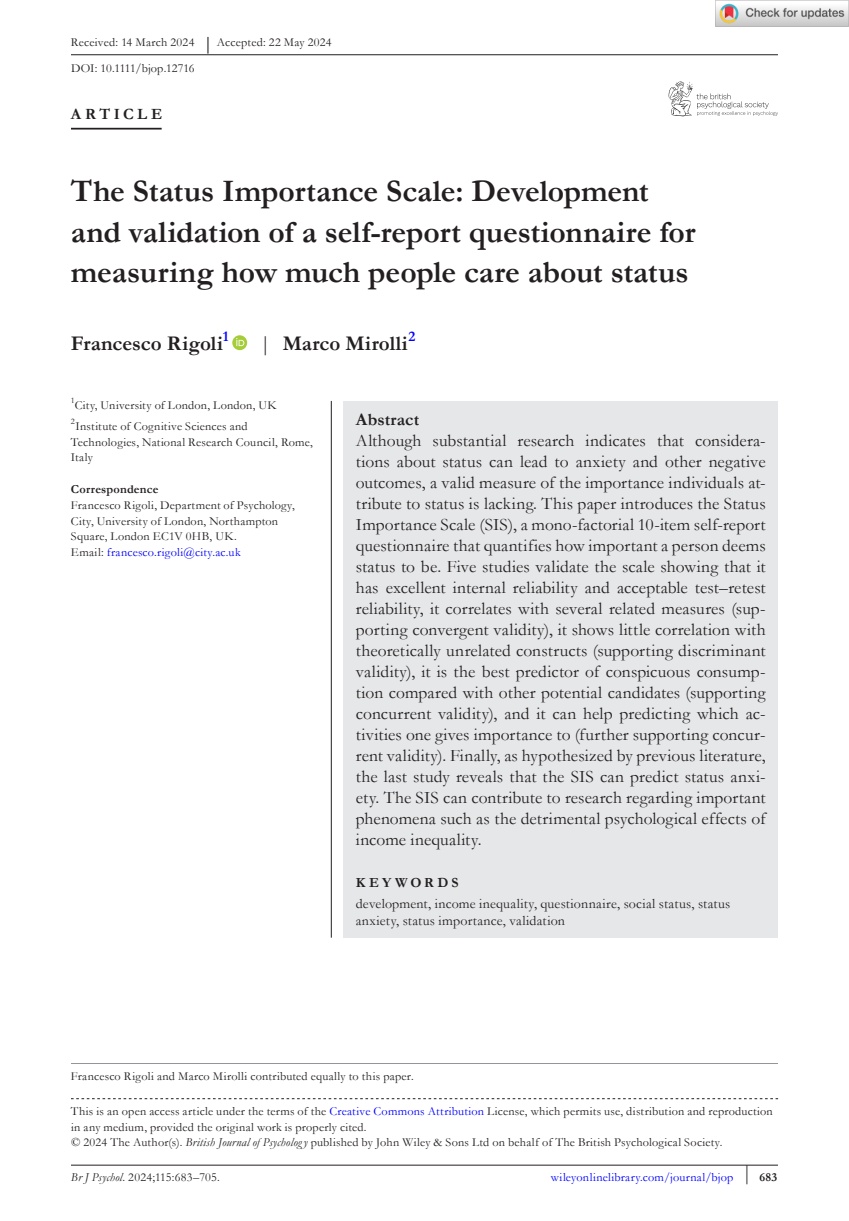
<style>
.page{position:relative;width:849px;height:1221px;background:#fff}
.page>*{position:absolute;margin:0;border:0;box-sizing:border-box;transform-origin:0 0}
.t1{font:700 31.5px/40.2px "Garamond";letter-spacing:-.005em;color:#231f20}
.t2{font:700 21px "Garamond";color:#231f20}
.t3{font:17.5px/21px "Garamond";letter-spacing:.005em;color:#231f20;text-align:justify}
.t4{font:700 17.5px "Garamond";letter-spacing:.01em;color:#231f20}
.t5{font:700 15.75px "Garamond";letter-spacing:.22em;color:#231f20}
.t6{font:14px/17.5px "Garamond";letter-spacing:.015em;color:#231f20}
.t7{font:700 14px "Garamond";letter-spacing:.23em;color:#231f20}
.t8{font:12.25px/15.8px "Garamond";letter-spacing:.02em;color:#231f20}
.t9{font:12.25px "Garamond";letter-spacing:.02em;color:#00f}
.t10{font:700 12.25px "Garamond";letter-spacing:.02em;color:#231f20}
.s1{font-size:18.38px}
.s2{font-weight:400}
.s3{color:#00f}
.s4{font-style:italic}
.s5{font-weight:700;color:#231f20}
</style>
<div class="page">
<hr style="left:71px;top:1164px;width:706px;height:1px;background:#231f20">
<svg style="left:668px;top:82px;width:109px;height:34px"></svg>
<hr style="left:71px;top:128px;width:91px;height:1px;background:#231f20">
<svg style="left:232px;top:335px;width:15px;height:15px"></svg>
<svg style="left:236px;top:338px;width:8px;height:8px"></svg>
<hr style="left:71px;top:54px;width:706px;height:1px;background:#231f20">
<svg style="left:71px;top:1098px;width:706px;height:1px"></svg>
<hr style="left:71px;top:1062px;width:706px;height:1px;background:#939598">
<div style="left:343px;top:401px;width:434px;height:536px;background:#e6e7e9"></div>
<hr style="left:331px;top:401px;width:1px;height:536px;background:#231f20">
<img style="left:715px;top:0;width:133px;height:26px">
<p class="t8" style="left:71px;top:30px;width:262px;line-height:25.2px">Received: 14 March 2024 <span class="s1">|</span> Accepted: 22 May 2024<br>DOI: 10.1111/bjop.12716</p>
<p class="t5" style="left:71px;top:103px;width:93px">ARTICLE</p>
<h1 class="t1" style="left:71px;top:171px;width:625px">The Status Importance Scale: Development and validation of a self-report questionnaire for measuring how much people care about status</h1>
<p class="t2" style="left:71px;top:329px;width:159px">Francesco Rigoli<sup>1</sup></p>
<p class="t2" style="left:260px;top:329px;width:156px"><span class="s2">|</span> Marco Mirolli<sup>2</sup></p>
<p class="t8" style="left:71px;top:394px;width:207px;line-height:21px"><sup>1</sup>City, University of London, London, UK<br><sup>2</sup>Institute of Cognitive Sciences and</p>
<p class="t8" style="left:71px;top:433px;width:243px">Technologies, National Research Council, Rome,<br>Italy</p>
<p class="t10" style="left:71px;top:481px;width:89px">Correspondence</p>
<p class="t8" style="left:71px;top:496px;width:225px">Francesco Rigoli, Department of Psychology, City, University of London, Northampton Square, London EC1V 0HB, UK.<br>Email: <span class="s3">francesco.rigoli@city.ac.uk</span></p>
<p class="t4" style="left:356px;top:407px;width:65px">Abstract</p>
<p class="t3" style="left:356px;top:429px;width:411px">Although substantial research indicates that considera&shy;tions about status can lead to anxiety and other negative outcomes, a valid measure of the importance individuals at&shy;tribute to status is lacking. This paper introduces the Status Importance Scale (SIS), a mono-factorial 10-item self-report questionnaire that quantifies how important a person deems status to be. Five studies validate the scale showing that it has excellent internal reliability and acceptable test–retest reliability, it correlates with several related measures (sup&shy;porting convergent validity), it shows little correlation with theoretically unrelated constructs (supporting discriminant validity), it is the best predictor of conspicuous consump&shy;tion compared with other potential candidates (supporting concurrent validity), and it can help predicting which ac&shy;tivities one gives importance to (further supporting concur&shy;rent validity). Finally, as hypothesized by previous literature, the last study reveals that the SIS can predict status anxi&shy;ety. The SIS can contribute to research regarding important phenomena such as the detrimental psychological effects of income inequality.</p>
<p class="t7" style="left:356px;top:872px;width:104px">KEYWORDS</p>
<p class="t6" style="left:356px;top:894px;width:376px">development, income inequality, questionnaire, social status, status anxiety, status importance, validation</p>
<p class="t8" style="left:71px;top:1067px;width:344px">Francesco Rigoli and Marco Mirolli contributed equally to this paper.</p>
<p class="t8" style="left:71px;top:1102px;width:703px">This is an open access article under the terms of the <span class="s3">Creative Commons Attribution</span> License, which permits use, distribution and reproduction in any medium, provided the original work is properly cited.<br>© 2024 The Author(s). <span class="s4">British Journal of Psycholog y</span> published by John Wiley &amp; Sons Ltd on behalf of The British Psychological Society.</p>
<p class="t8" style="left:71px;top:1169px;width:150px"><span class="s4">Br J Psychol</span>. 2024;115:683–705.</p>
<p class="t9" style="left:550px;top:1169px;width:228px">wileyonlinelibrary.com/journal/bjop <sup>|</sup> <span class="s5">683</span></p>
</div>
